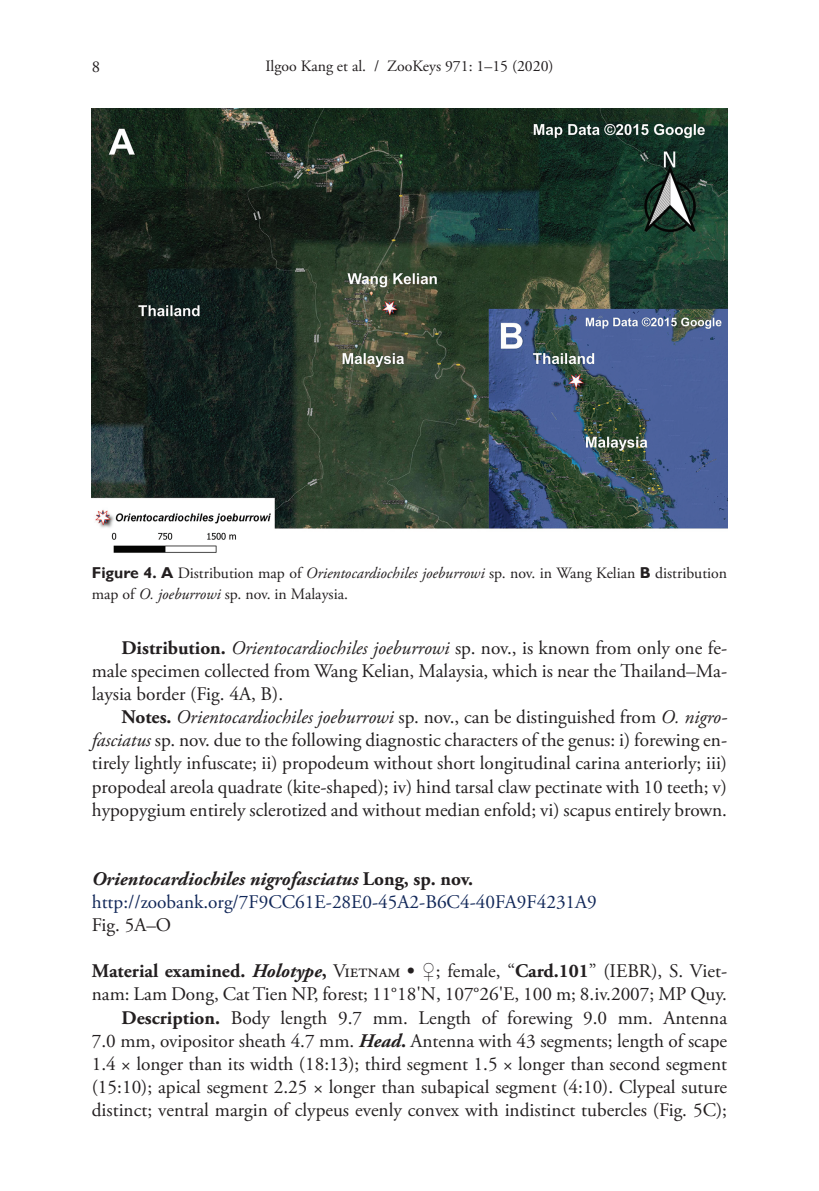
<style>
.page{position:relative;width:819px;height:1191px;background:#fff}
.page>*{position:absolute;margin:0;border:0;box-sizing:border-box;transform-origin:0 0}
.Body_text{font:19.25px/23.1px "Adobe Garamond Pro";color:#231f20;text-align:justify}
.Body_text_-_no_inden{font:19.25px/23.1px "Adobe Garamond Pro";color:#231f20}
.TT_-_LSID{font:19.25px "Adobe Garamond Pro";color:#122859}
.TT_-_Title{font:italic 700 19.25px "Adobe Garamond Pro";color:#231f20}
.TT_-_Fig-Tab_Citatio{font:19.25px "Adobe Garamond Pro";color:#231f20}
.t1{font:16.62px "Adobe Garamond Pro";color:#231f20}
.FIG_-_Caption{font:15.75px/21px "Adobe Garamond Pro";color:#231f20}
.s1{font-family:"Gill Sans";font-weight:700}
.s2{font-style:italic}
.s3{font-weight:700}
.s4{font-style:normal}
.s5{font-weight:700;font-style:italic}
.s6{font-family:"Garamond"}
</style>
<div class="page">
<img style="left:92px;top:108px;width:635px;height:445px">
<p class="t1" style="left:92px;top:56px;width:10px">8</p>
<p class="FIG_-_Caption" style="left:265px;top:56px;width:290px">Ilgoo Kang et al. / ZooKeys 971: 1–15 (2020)</p>
<p class="FIG_-_Caption" style="left:92px;top:563px;width:636px"><span class="s1">Figure 4. A</span> Distribution map of <span class="s2">Orientocardiochiles joeburrowi</span> sp. nov. in Wang Kelian <span class="s1">B</span> distribution map of <span class="s2">O. joeburrowi</span> sp. nov. in Malaysia.</p>
<p class="Body_text" style="left:92px;top:637px;width:636px;text-indent:30px"><span class="s3">Distribution.</span> <span class="s2">Orientocardiochiles joeburrowi</span> sp. nov., is known from only one fe&shy;male specimen collected from Wang Kelian, Malaysia, which is near the Thailand–Ma&shy;laysia border (Fig. 4A, B).</p>
<p class="Body_text" style="left:92px;top:706px;width:636px;text-indent:30px"><span class="s3">Notes.</span> <span class="s2">Orientocardiochiles joeburrowi</span> sp. nov., can be distinguished from <span class="s2">O. nigro&shy;fasciatus</span> sp. nov. due to the following diagnostic characters of the genus: i) forewing en&shy;tirely lightly infuscate; ii) propodeum without short longitudinal carina anteriorly; iii) propodeal areola quadrate (kite-shaped); iv) hind tarsal claw pectinate with 10 teeth; v) hypopygium entirely sclerotized and without median enfold; vi) scapus entirely brown.</p>
<p class="TT_-_Title" style="left:92px;top:867px;width:383px">Orientocardiochiles nigrofasciatus <span class="s4">Long, sp. nov.</span></p>
<p class="TT_-_LSID" style="left:92px;top:890px;width:506px">http://zoobank.org/7F9CC61E-28E0-45A2-B6C4-40FA9F4231A9</p>
<p class="TT_-_Fig-Tab_Citatio" style="left:92px;top:913px;width:81px">Fig. 5A–O</p>
<p class="Body_text_-_no_inden" style="left:92px;top:960px;width:636px"><span class="s3">Material examined.</span> <span class="s5">Holotype</span><span class="s3">,</span> Vietnam <span class="s3">•</span> <span class="s6">♀</span>; female, “<span class="s3">Card.101</span>” (IEBR), S. Viet&shy;nam: Lam Dong, Cat Tien NP, forest; 11°18'N, 107°26'E, 100 m; 8.iv.2007; MP Quy.</p>
<p class="Body_text" style="left:92px;top:1006px;width:637px;text-indent:30px"><span class="s3">Description.</span> Body length 9.7 mm. Length of forewing 9.0 mm. Antenna 7.0 mm, ovipositor sheath 4.7 mm. <span class="s5">Head</span><span class="s3">.</span> Antenna with 43 segments; length of scape 1.4 × longer than its width (18:13); third segment 1.5 × longer than second segment (15:10); apical segment 2.25 × longer than subapical segment (4:10). Clypeal suture distinct; ventral margin of clypeus evenly convex with indistinct tubercles (Fig. 5C);</p>
</div>
